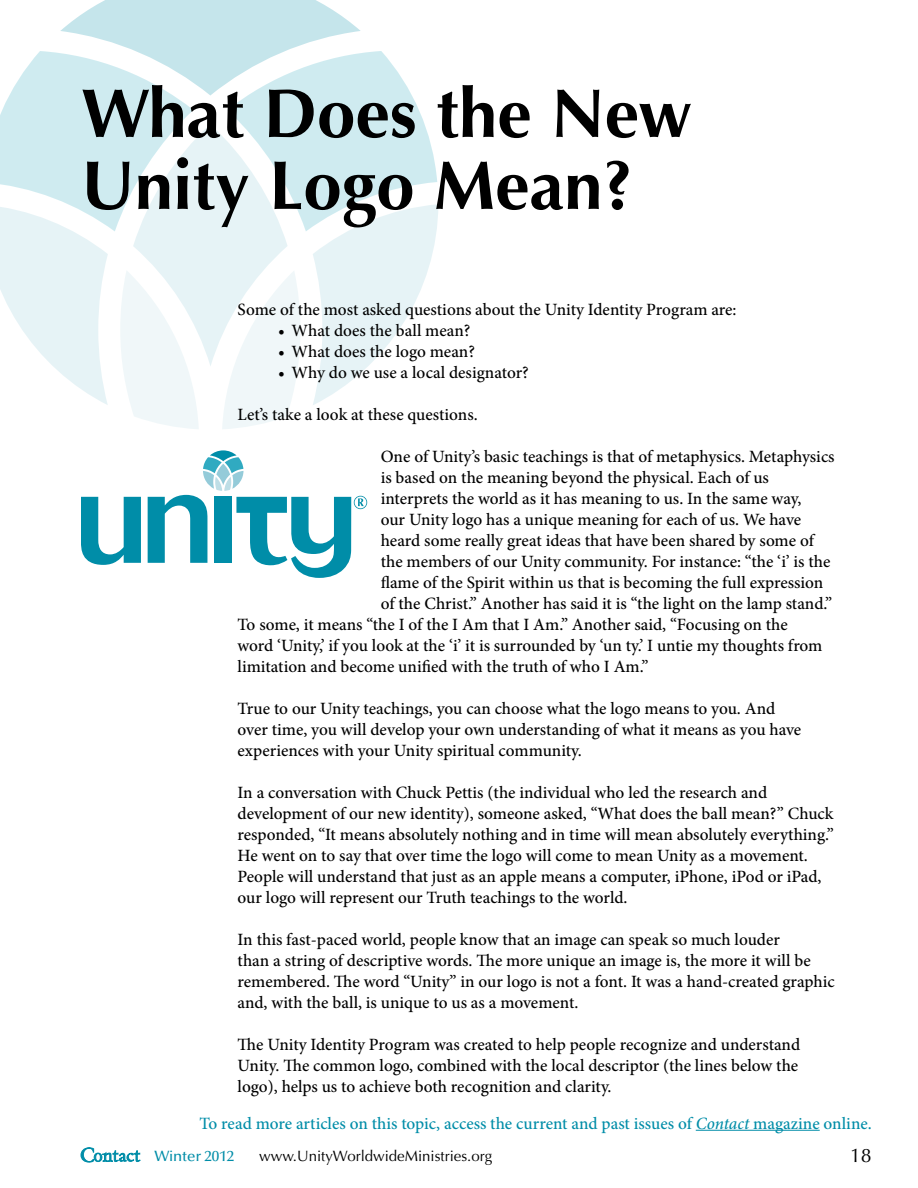
<style>
.page{position:relative;width:918px;height:1188px;background:#fff}
.page>*{position:absolute;margin:0;border:0;box-sizing:border-box;transform-origin:0 0}
.t1{font:700 69px/72px "Optima LT Std";color:#000}
.t2{font:19.5px "Optima LT Std";color:#000}
.t3{font:500 17.25px/21px "Minion Pro";letter-spacing:-.005em;color:#000}
.t4{font:500 17.25px "Minion Pro";color:#008da8}
.t5{font:15px "Optima LT Std";color:#000}
.t6{font:500 15px "Optima LT Std";letter-spacing:-.01em;color:#008da8}
.s1{font-style:italic}
</style>
<div class="page">
<hr style="left:696px;top:1130px;width:124px;height:1px;background:#008da8">
<svg style="left:0;top:0;width:438px;height:429px"></svg>
<svg style="left:81px;top:497px;width:60px;height:68px"></svg>
<svg style="left:210px;top:450px;width:27px;height:11px"></svg>
<svg style="left:148px;top:457px;width:219px;height:121px"></svg>
<svg style="left:81px;top:1147px;width:59px;height:15px"></svg>
<h1 class="t1" style="left:81px;top:78px;width:612px">What Does the New<br>Unity Logo Mean?</h1>
<p class="t3" style="left:238px;top:299px;width:501px">Some of the most asked questions about the Unity Identity Program are:</p>
<p class="t3" style="left:278px;top:320px;width:194px">• What does the ball mean?</p>
<p class="t3" style="left:278px;top:341px;width:198px">• What does the logo mean?</p>
<p class="t3" style="left:278px;top:362px;width:252px">• Why do we use a local designator?</p>
<p class="t3" style="left:238px;top:404px;width:242px">Let’s take a look at these questions.</p>
<p class="t3" style="left:381px;top:446px;width:455px">One of Unity’s basic teachings is that of metaphysics. Metaphysics</p>
<p class="t3" style="left:381px;top:467px;width:390px">is based on the meaning beyond the physical. Each of us</p>
<p class="t3" style="left:381px;top:488px;width:422px">interprets the world as it has meaning to us. In the same way,</p>
<p class="t3" style="left:381px;top:509px;width:422px">our Unity logo has a unique meaning for each of us. We have</p>
<p class="t3" style="left:381px;top:530px;width:435px">heard some really great ideas that have been shared by some of</p>
<p class="t3" style="left:381px;top:551px;width:451px">the members of our Unity community. For instance: “the ‘i’ is the</p>
<p class="t3" style="left:381px;top:572px;width:444px">flame of the Spirit within us that is becoming the full expression</p>
<p class="t3" style="left:381px;top:593px;width:453px">of the Christ.” Another has said it is “the light on the lamp stand.”</p>
<p class="t3" style="left:238px;top:614px;width:552px">To some, it means “the I of the I Am that I Am.” Another said, “Focusing on the</p>
<p class="t3" style="left:238px;top:635px;width:586px">word ‘Unity,’ if you look at the ‘i’ it is surrounded by ‘un ty.’ I untie my thoughts from</p>
<p class="t3" style="left:238px;top:656px;width:412px">limitation and become unified with the truth of who I Am.”</p>
<p class="t3" style="left:238px;top:698px;width:565px">True to our Unity teachings, you can choose what the logo means to you. And over time, you will develop your own understanding of what it means as you have experiences with your Unity spiritual community.</p>
<p class="t3" style="left:238px;top:782px;width:598px">In a conversation with Chuck Pettis (the individual who led the research and development of our new identity), someone asked, “What does the ball mean?” Chuck responded, “It means absolutely nothing and in time will mean absolutely everything.” He went on to say that over time the logo will come to mean Unity as a movement.<br>People will understand that just as an apple means a computer, iPhone, iPod or iPad, our logo will represent our Truth teachings to the world.</p>
<p class="t3" style="left:238px;top:929px;width:599px">In this fast-paced world, people know that an image can speak so much louder<br>than a string of descriptive words. The more unique an image is, the more it will be remembered. The word “Unity” in our logo is not a font. It was a hand-created graphic and, with the ball, is unique to us as a movement.</p>
<p class="t3" style="left:238px;top:1034px;width:564px;text-align:justify">The Unity Identity Program was created to help people recognize and understand Unity. The common logo, combined with the local descriptor (the lines below the logo), helps us to achieve both recognition and clarity.</p>
<p class="t4" style="left:200px;top:1111px;width:674px">To read more articles on this topic, access the current and past issues of <span class="s1">Contact</span> magazine online.</p>
<p class="t6" style="left:154px;top:1148px;width:81px">Winter 2012</p>
<p class="t5" style="left:259px;top:1148px;width:235px">www.UnityWorldwideMinistries.org</p>
<p class="t2" style="left:850px;top:1144px;width:23px">18</p>
</div>
